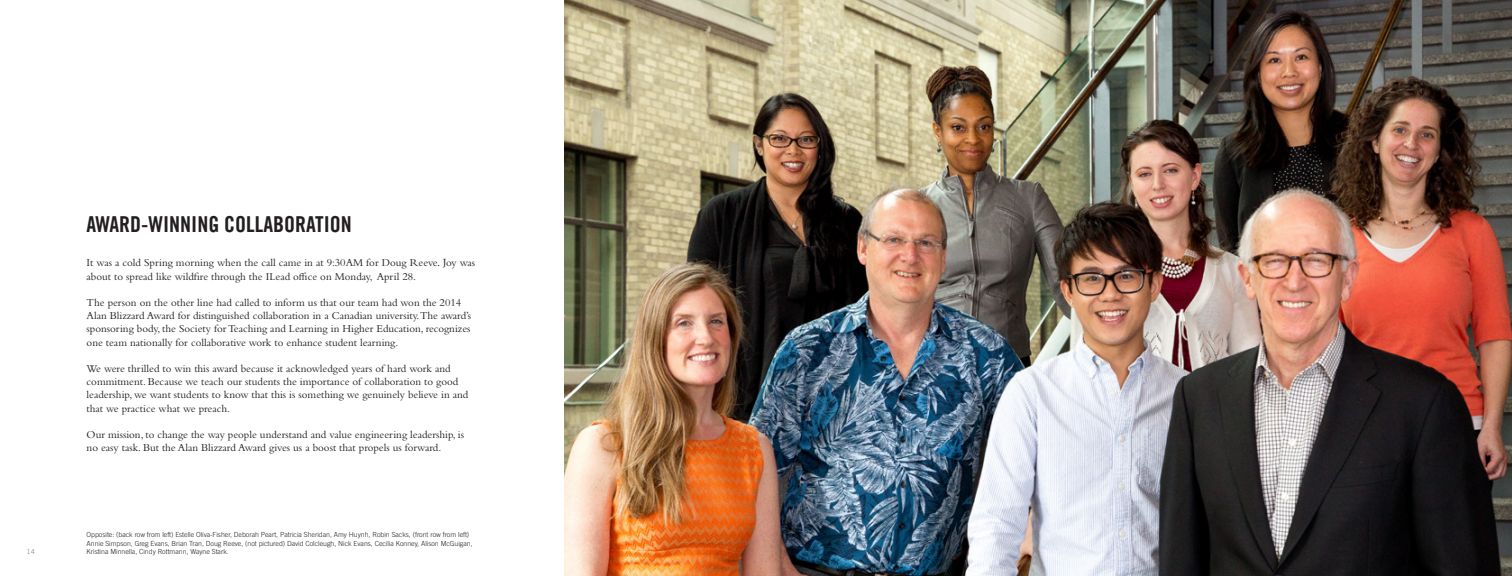
<style>
.page{position:relative;width:1512px;height:576px;background:#fff}
.page>*{position:absolute;margin:0;border:0;box-sizing:border-box;transform-origin:0 0}
.t1{font:22px "Trade Gothic LT Com Bd Cn 20";color:#231f20}
.t2{font:11px/13.2px "Bembo Std";color:#231f20}
.t3{font:300 7px/8.4px "Trade Gothic LT Com";letter-spacing:-.005em;color:#231f20}
.t4{font:7px "Trade Gothic LT Com";color:#8f9191}
.s1{font-family:"Minion Pro"}
</style>
<div class="page">
<img style="left:565px;top:0;width:947px;height:576px">
<p class="t4" style="left:27px;top:547px;width:10px">14</p>
<p class="t1" style="left:87px;top:210px;width:267px">AWARD-WINNING COLLABORATION</p>
<p class="t2" style="left:87px;top:256px;width:390px">It was a cold Spring morning when the call came in at 9:30AM for Doug Reeve<span class="s1">. J</span>oy was about to spread like wildfire through the ILead office on Monday, April 28.</p>
<p class="t2" style="left:87px;top:296px;width:386px">The person on the other line had called to inform us that our team had won the 2014<br>Alan Blizzard Award for distinguished collaboration in a Canadian university.The award’s sponsoring body, the Society for Teaching and Learning in Higher Education, recognizes one team nationally for collaborative work to enhance student learning.</p>
<p class="t2" style="left:87px;top:362px;width:383px">We were thrilled to win this award because it acknowledged years of hard work and commitment. Because we teach our students the importance of collaboration to good leadership, we want students to know that this is something we genuinely believe in and that we practice what we preach.</p>
<p class="t2" style="left:87px;top:428px;width:379px">Our mission, to change the way people understand and value engineering leadership, is no easy task. But the Alan Blizzard Award gives us a boost that propels us forward.</p>
<p class="t3" style="left:87px;top:530px;width:388px">Opposite: (back row from left) Estelle Oliva-Fisher, Deborah Peart, Patricia Sheridan, Amy Huynh, Robin Sacks, (front row from left)<br>Annie Simpson, Greg Evans, Brian Tran, Doug Reeve, (not pictured) David Colcleugh, Nick Evans, Cecilia Konney, Alison McGuigan,<br>Kristina Minnella, Cindy Rottmann, Wayne Stark.</p>
</div>
